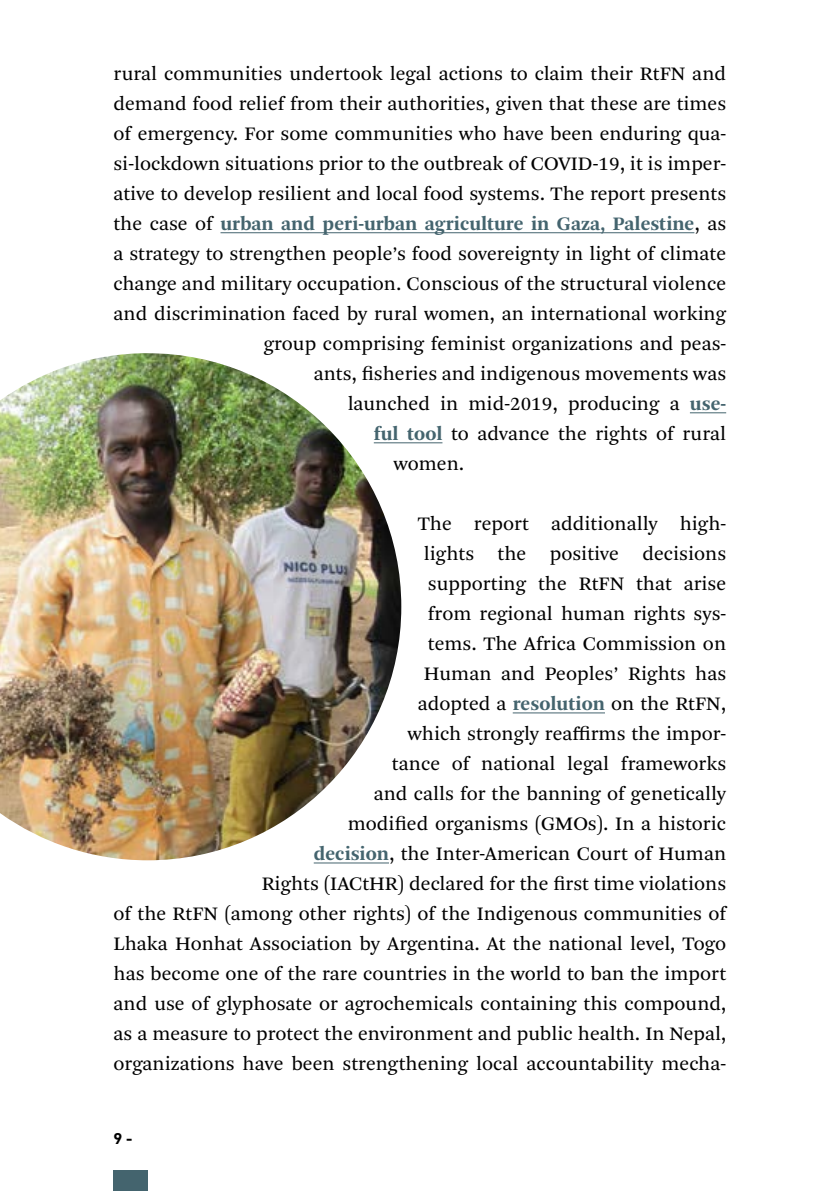
<style>
.page{position:relative;width:840px;height:1191px;background:#fff}
.page>*{position:absolute;margin:0;border:0;box-sizing:border-box;transform-origin:0 0}
._02_Txt_Base_EN{font:20px/30px "Arnhem Pro Blond";color:#000;text-align:right}
._02_Txt_Base_EN-2{font:700 20px "Arnhem Pro";color:#44646e}
.t1{font:700 16px "DIN Next LT Pro";color:#000}
.s1{font-family:"Arnhem Pro Blond";font-weight:400;color:#000}
.s2{font-family:"Arnhem Pro";font-weight:700;color:#44646e}
</style>
<div class="page">
<img style="left:0;top:353px;width:401px;height:507px">
<div style="left:113px;top:1170px;width:34px;height:21px;background:#44646e"></div>
<hr style="left:220px;top:232px;width:474px;height:1px;background:#44646e">
<hr style="left:689px;top:412px;width:36px;height:1px;background:#44646e">
<hr style="left:373px;top:442px;width:69px;height:1px;background:#44646e">
<hr style="left:512px;top:712px;width:92px;height:1px;background:#44646e">
<hr style="left:313px;top:862px;width:76px;height:1px;background:#44646e">
<p class="_02_Txt_Base_EN" style="left:113px;top:59px;width:614px">rural communities undertook legal actions to claim their RtFN and</p>
<p class="_02_Txt_Base_EN" style="left:113px;top:89px;width:614px">demand food relief from their authorities, given that these are times</p>
<p class="_02_Txt_Base_EN" style="left:113px;top:119px;width:613px">of emergency. For some communities who have been enduring qua-</p>
<p class="_02_Txt_Base_EN" style="left:113px;top:149px;width:613px">si-lockdown situations prior to the outbreak of COVID-19, it is imper-</p>
<p class="_02_Txt_Base_EN" style="left:113px;top:179px;width:614px">ative to develop resilient and local food systems. The report presents</p>
<p class="_02_Txt_Base_EN-2" style="left:113px;top:211px;width:613px"><span class="s1">the case of</span> urban and peri-urban agriculture in Gaza, Palestine<span class="s1">, as</span></p>
<p class="_02_Txt_Base_EN" style="left:113px;top:239px;width:614px">a strategy to strengthen people’s food sovereignty in light of climate</p>
<p class="_02_Txt_Base_EN" style="left:113px;top:269px;width:614px">change and military occupation. Conscious of the structural violence</p>
<p class="_02_Txt_Base_EN" style="left:113px;top:299px;width:614px">and discrimination faced by rural women, an international working</p>
<p class="_02_Txt_Base_EN" style="left:263px;top:329px;width:463px">group comprising feminist organizations and peas-</p>
<p class="_02_Txt_Base_EN" style="left:313px;top:359px;width:414px">ants, fisheries and indigenous movements was</p>
<p class="_02_Txt_Base_EN" style="left:347px;top:389px;width:379px">launched in mid-2019, producing a <span class="s2">use-</span></p>
<p class="_02_Txt_Base_EN" style="left:373px;top:419px;width:354px"><span class="s2">ful tool</span> to advance the rights of rural</p>
<p class="_02_Txt_Base_EN" style="left:393px;top:449px;width:72px">women.</p>
<p class="_02_Txt_Base_EN" style="left:113px;top:509px;width:614px">The report additionally high-<br>lights the positive decisions<br>supporting the RtFN that arise<br>from regional human rights sys-<br>tems. The Africa Commission on<br>Human and Peoples’ Rights has<br>adopted a <span class="s2">resolution</span> on the RtFN,<br>which strongly reaffirms the impor-<br>tance of national legal frameworks<br>and calls for the banning of genetically<br>modified organisms (GMOs). In a historic<br><span class="s2">decision</span>, the Inter-American Court of Human<br>Rights (IACtHR) declared for the first time violations<br>of the RtFN (among other rights) of the Indigenous communities of Lhaka Honhat Association by Argentina. At the national level, Togo has become one of the rare countries in the world to ban the import and use of glyphosate or agrochemicals containing this compound, as a measure to protect the environment and public health. In Nepal, organizations have been strengthening local accountability mecha-</p>
<p class="t1" style="left:113px;top:1129px;width:20px">9 -</p>
</div>
